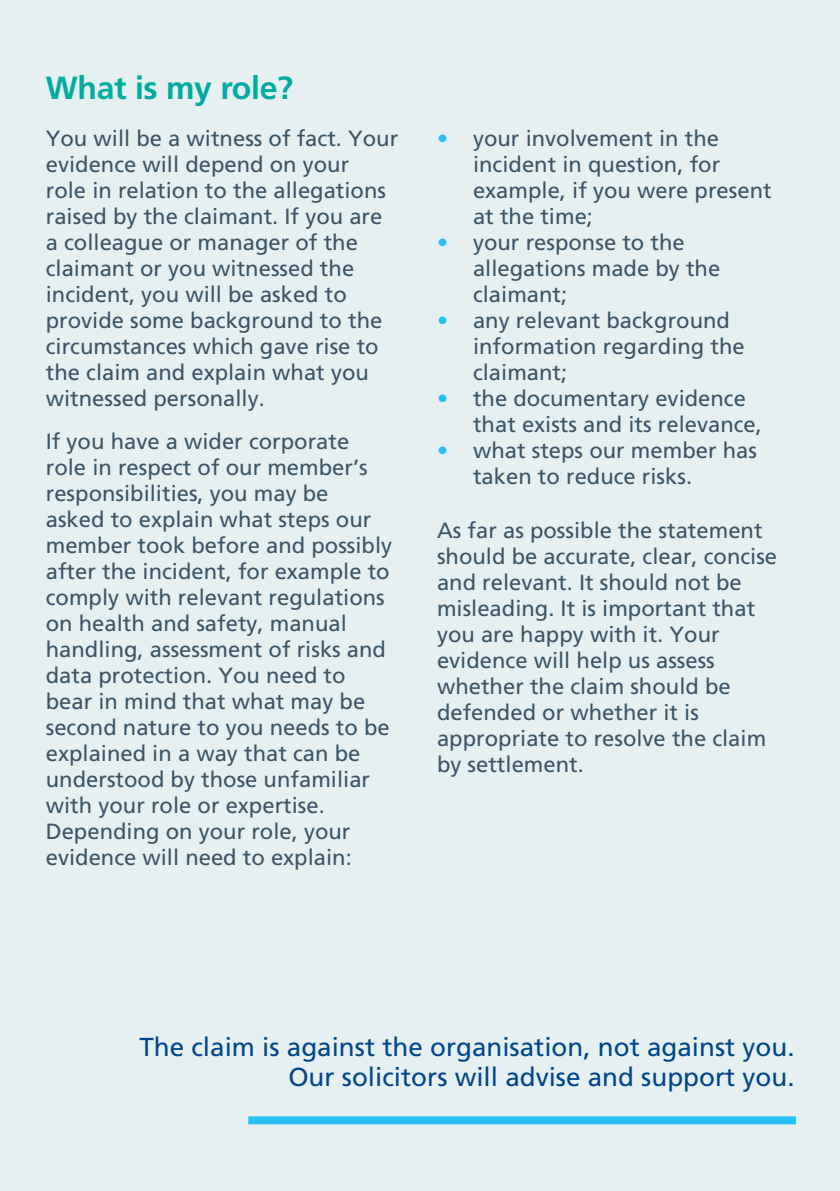
<style>
.page{position:relative;width:840px;height:1191px;background:#fff}
.page>*{position:absolute;margin:0;border:0;box-sizing:border-box;transform-origin:0 0}
.t1{font:700 32px "Frutiger LT Std";letter-spacing:-.01em;color:#00aca0}
.t2{font:26px/30px "Frutiger LT Std";color:#01468c;text-align:right}
.t3{font:22px/26px "Frutiger LT Std";color:#3b5566}
.s1{color:#26bff0}
</style>
<div class="page">
<div style="left:0;top:0;width:839px;height:1191px;background:#e7f0f1"></div>
<div style="left:248px;top:1116px;width:547px;height:8px;background:#26bff0"></div>
<p class="t1" style="left:46px;top:69px;width:249px">What is my role?</p>
<p class="t3" style="left:46px;top:125px;width:354px">You will be a witness of fact. Your evidence will depend on your<br>role in relation to the allegations raised by the claimant. If you are a colleague or manager of the claimant or you witnessed the incident, you will be asked to provide some background to the circumstances which gave rise to the claim and explain what you witnessed personally.</p>
<p class="t3" style="left:46px;top:428px;width:347px">If you have a wider corporate role in respect of our member’s responsibilities, you may be asked to explain what steps our member took before and possibly after the incident, for example to comply with relevant regulations on health and safety, manual handling, assessment of risks and data protection. You need to bear in mind that what may be second nature to you needs to be explained in a way that can be understood by those unfamiliar with your role or expertise.<br>Depending on your role, your evidence will need to explain:</p>
<p class="t3" style="left:473px;top:125px;width:300px;text-indent:-36px"><span class="s1">•</span> your involvement in the incident in question, for example, if you were present at the time;</p>
<p class="t3" style="left:473px;top:229px;width:248px;text-indent:-36px"><span class="s1">•</span> your response to the allegations made by the claimant;</p>
<p class="t3" style="left:473px;top:307px;width:273px;text-indent:-36px"><span class="s1">•</span> any relevant background information regarding the claimant;</p>
<p class="t3" style="left:473px;top:385px;width:290px;text-indent:-36px"><span class="s1">•</span> the documentary evidence that exists and its relevance,</p>
<p class="t3" style="left:473px;top:437px;width:285px;text-indent:-36px"><span class="s1">•</span> what steps our member has taken to reduce risks.</p>
<p class="t3" style="left:437px;top:517px;width:341px">As far as possible the statement should be accurate, clear, concise and relevant. It should not be misleading. It is important that you are happy with it. Your evidence will help us assess whether the claim should be defended or whether it is appropriate to resolve the claim by settlement.</p>
<p class="t2" style="left:139px;top:1032px;width:656px">The claim is against the organisation, not against you.<br>Our solicitors will advise and support you.</p>
</div>
